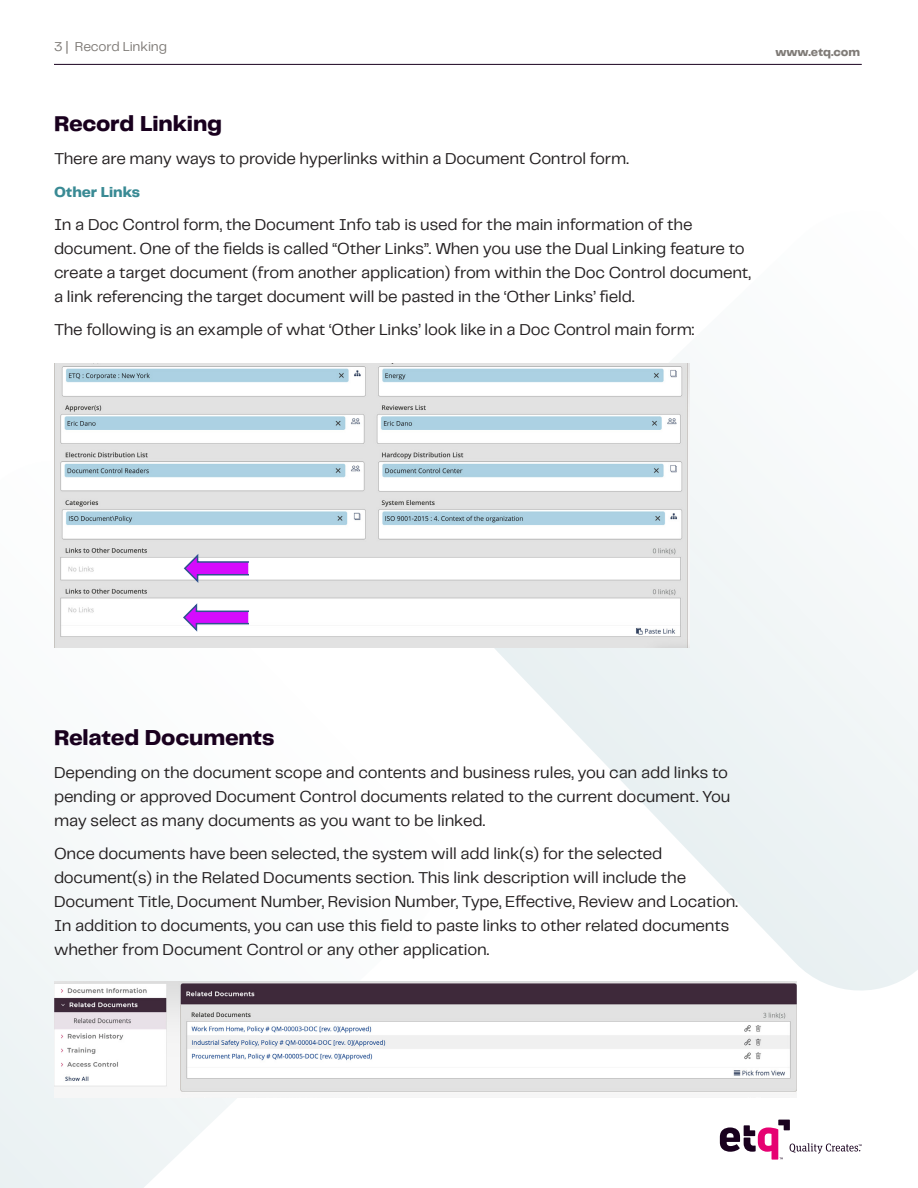
<style>
.page{position:relative;width:918px;height:1188px;background:#fff}
.page>*{position:absolute;margin:0;border:0;box-sizing:border-box;transform-origin:0 0}
.heading_2_Plum{font:800 22.5px "Telegraf";letter-spacing:-.01em;color:#19001e}
.BODY_COPY{font:16.5px/24px "Telegraf";letter-spacing:-.01em;color:#231f20}
.bold_subsub_title{font:800 15px "Telegraf";letter-spacing:-.005em;color:#398a94}
.t1{font:13.5px "Telegraf";letter-spacing:-.01em;color:#7f7b77}
.t2{font:800 12px "Telegraf";letter-spacing:-.01em;color:#7f7b77}
</style>
<div class="page">
<hr style="left:54px;top:64px;width:808px;height:1px;background:#19001e">
<svg style="left:720px;top:1120px;width:142px;height:40px"></svg>
<svg style="left:463px;top:363px;width:455px;height:637px"></svg>
<svg style="left:0;top:647px;width:453px;height:541px"></svg>
<img style="left:54px;top:363px;width:635px;height:284px">
<svg style="left:183px;top:601px;width:65px;height:31px"></svg>
<svg style="left:183px;top:554px;width:65px;height:31px"></svg>
<img style="left:54px;top:982px;width:742px;height:116px">
<p class="t1" style="left:54px;top:37px;width:115px">3 | Record Linking</p>
<p class="t2" style="left:776px;top:43px;width:86px">www.etq.com</p>
<p class="heading_2_Plum" style="left:54px;top:108px;width:170px">Record Linking</p>
<p class="BODY_COPY" style="left:54px;top:146px;width:576px">There are many ways to provide hyperlinks within a Document Control form.</p>
<p class="bold_subsub_title" style="left:54px;top:182px;width:88px">Other Links</p>
<p class="BODY_COPY" style="left:54px;top:212px;width:698px">In a Doc Control form, the Document Info tab is used for the main information of the document. One of the fields is called “Other Links”. When you use the Dual Linking feature to create a target document (from another application) from within the Doc Control document, a link referencing the target document will be pasted in the ‘Other Links’ field.</p>
<p class="BODY_COPY" style="left:54px;top:317px;width:642px">The following is an example of what ‘Other Links’ look like in a Doc Control main form:</p>
<p class="heading_2_Plum" style="left:54px;top:722px;width:222px">Related Documents</p>
<p class="BODY_COPY" style="left:54px;top:760px;width:678px">Depending on the document scope and contents and business rules, you can add links to pending or approved Document Control documents related to the current document. You may select as many documents as you want to be linked.</p>
<p class="BODY_COPY" style="left:54px;top:841px;width:685px">Once documents have been selected, the system will add link(s) for the selected document(s) in the Related Documents section. This link description will include the Document Title, Document Number, Revision Number, Type, Effective, Review and Location.<br>In addition to documents, you can use this field to paste links to other related documents whether from Document Control or any other application.</p>
</div>
